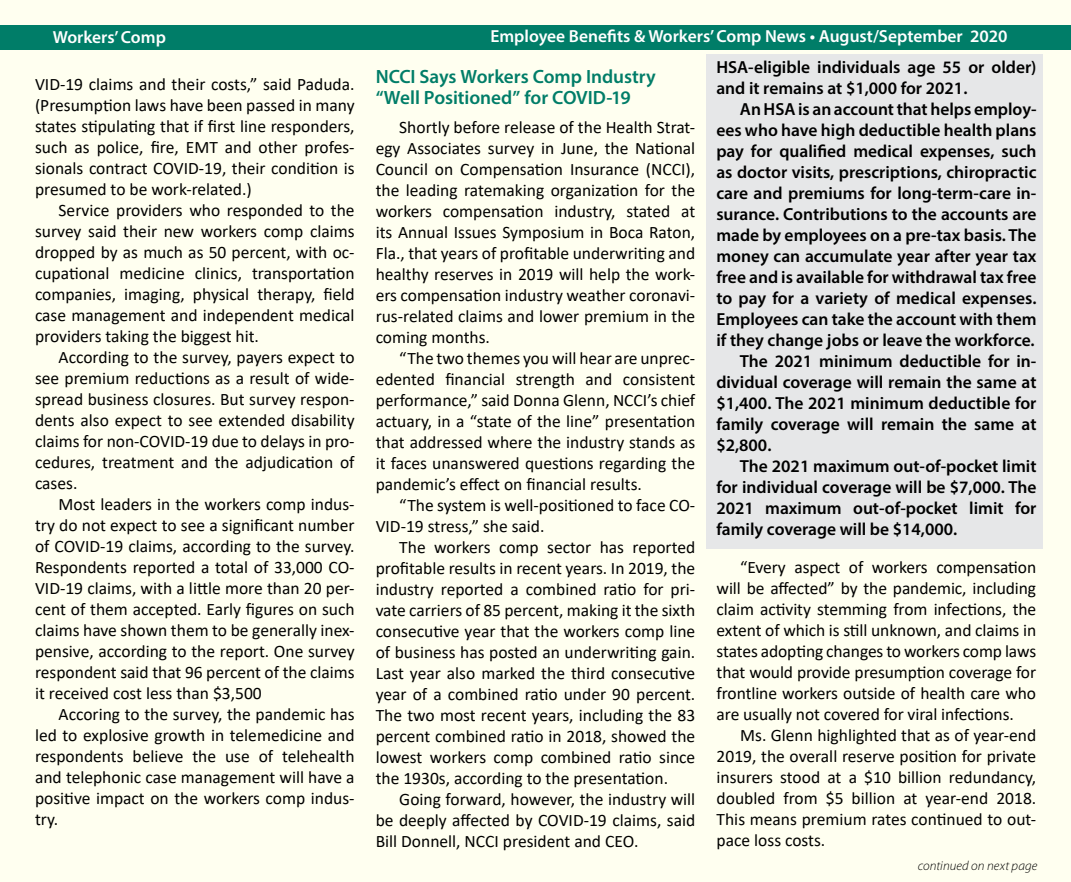
<style>
.page{position:relative;width:1071px;height:882px;background:#fff}
.page>*{position:absolute;margin:0;border:0;box-sizing:border-box;transform-origin:0 0}
.t1{font:600 19.25px/21px "Myriad Pro";letter-spacing:-.005em;color:#007d68}
.t2{font:17.5px/21px "Calibri";color:#000;text-align:justify}
.t3{font:600 17.5px/21px "Myriad Pro";color:#000}
.t4{font:600 17.5px "Myriad Pro";color:#fff}
.t5{font:italic 300 13.12px "Myriad Pro";letter-spacing:.01em;color:#000}
</style>
<div class="page">
<div style="left:1px;top:1px;width:1070px;height:881px;background:#fffff0"></div>
<div style="left:0;top:25px;width:1071px;height:24px;background:#007d68"></div>
<div style="left:707px;top:54px;width:336px;height:495px;background:#e6e7e8"></div>
<p class="t4" style="left:53px;top:26px;width:115px">Workers’ Comp</p>
<p class="t2" style="left:35px;top:74px;width:321px">VID-19 claims and their costs,” said Paduda. (Presumption laws have been passed in many states stipulating that if first line responders, such as police, fire, EMT and other profes&shy;sionals contract COVID-19, their condition is presumed to be work-related.)</p>
<p class="t2" style="left:35px;top:200px;width:321px;text-indent:24px">Service providers who responded to the survey said their new workers comp claims dropped by as much as 50 percent, with oc&shy;cupational medicine clinics, transportation companies, imaging, physical therapy, field case management and independent medical providers taking the biggest hit.</p>
<p class="t2" style="left:35px;top:347px;width:321px;text-indent:24px">According to the survey, payers expect to see premium reductions as a result of wide&shy;spread business closures. But survey respon&shy;dents also expect to see extended disability claims for non-COVID-19 due to delays in pro&shy;cedures, treatment and the adjudication of cases.</p>
<p class="t2" style="left:35px;top:494px;width:321px;text-indent:24px">Most leaders in the workers comp indus&shy;try do not expect to see a significant number of COVID-19 claims, according to the survey.<br>Respondents reported a total of 33,000 CO-VID-19 claims, with a little more than 20 per&shy;cent of them accepted. Early figures on such claims have shown them to be generally inex&shy;pensive, according to the report. One survey respondent said that 96 percent of the claims it received cost less than $3,500</p>
<p class="t2" style="left:35px;top:704px;width:321px;text-indent:24px">Accoring to the survey, the pandemic has led to explosive growth in telemedicine and respondents believe the use of telehealth and telephonic case management will have a positive impact on the workers comp indus&shy;try.</p>
<p class="t4" style="left:490px;top:25px;width:519px">Employee Benefits &amp; Workers’ Comp News • August/September 2020</p>
<p class="t1" style="left:376px;top:65px;width:282px">NCCI Says Workers Comp Industry “Well Positioned” for COVID-19</p>
<p class="t2" style="left:376px;top:116px;width:321px;text-indent:24px">Shortly before release of the Health Strat&shy;egy Associates survey in June, the National Council on Compensation Insurance (NCCI), the leading ratemaking organization for the workers compensation industry, stated at its Annual Issues Symposium in Boca Raton, Fla., that years of profitable underwriting and healthy reserves in 2019 will help the work&shy;ers compensation industry weather coronavi&shy;rus-related claims and lower premium in the coming months.</p>
<p class="t2" style="left:376px;top:347px;width:321px;text-indent:24px">“The two themes you will hear are unprec&shy;edented financial strength and consistent performance,” said Donna Glenn, NCCI’s chief actuary, in a “state of the line” presentation that addressed where the industry stands as it faces unanswered questions regarding the pandemic’s effect on financial results.</p>
<p class="t2" style="left:376px;top:494px;width:321px;text-indent:24px">“The system is well-positioned to face CO-<br>VID-19 stress,” she said.</p>
<p class="t2" style="left:376px;top:536px;width:321px;text-indent:24px">The workers comp sector has reported profitable results in recent years. In 2019, the industry reported a combined ratio for pri&shy;vate carriers of 85 percent, making it the sixth consecutive year that the workers comp line of business has posted an underwriting gain.<br>Last year also marked the third consecutive year of a combined ratio under 90 percent.<br>The two most recent years, including the 83 percent combined ratio in 2018, showed the lowest workers comp combined ratio since the 1930s, according to the presentation.</p>
<p class="t2" style="left:376px;top:788px;width:321px;text-indent:24px">Going forward, however, the industry will be deeply affected by COVID-19 claims, said Bill Donnell, NCCI president and CEO.</p>
<p class="t3" style="left:716px;top:56px;width:322px">HSA-eligible individuals age 55 or older) and it remains at $1,000 for 2021.</p>
<p class="t3" style="left:740px;top:98px;width:298px">An HSA is an account that helps employ-</p>
<p class="t3" style="left:716px;top:119px;width:322px">ees who have high deductible health plans</p>
<p class="t3" style="left:716px;top:140px;width:322px">pay for qualified medical expenses, such</p>
<p class="t3" style="left:716px;top:161px;width:322px">as doctor visits, prescriptions, chiropractic</p>
<p class="t3" style="left:716px;top:182px;width:322px">care and premiums for long-term-care in-</p>
<p class="t3" style="left:716px;top:203px;width:322px">surance. Contributions to the accounts are</p>
<p class="t3" style="left:716px;top:224px;width:322px">made by employees on a pre-tax basis. The</p>
<p class="t3" style="left:716px;top:245px;width:322px">money can accumulate year after year tax</p>
<p class="t3" style="left:716px;top:266px;width:322px">free and is available for withdrawal tax free</p>
<p class="t3" style="left:716px;top:287px;width:322px">to pay for a variety of medical expenses.</p>
<p class="t3" style="left:716px;top:308px;width:322px">Employees can take the account with them</p>
<p class="t3" style="left:716px;top:329px;width:320px">if they change jobs or leave the workforce.</p>
<p class="t3" style="left:740px;top:350px;width:298px">The 2021 minimum deductible for in-</p>
<p class="t3" style="left:716px;top:371px;width:322px">dividual coverage will remain the same at</p>
<p class="t3" style="left:716px;top:392px;width:322px">$1,400. The 2021 minimum deductible for</p>
<p class="t3" style="left:716px;top:413px;width:322px">family coverage will remain the same at</p>
<p class="t3" style="left:716px;top:434px;width:57px">$2,800.</p>
<p class="t3" style="left:740px;top:455px;width:298px">The 2021 maximum out-of-pocket limit</p>
<p class="t3" style="left:716px;top:476px;width:322px">for individual coverage will be $7,000. The</p>
<p class="t3" style="left:716px;top:497px;width:322px">2021 maximum out-of-pocket limit for</p>
<p class="t3" style="left:716px;top:518px;width:243px">family coverage will be $14,000.</p>
<p class="t2" style="left:717px;top:556px;width:321px;text-indent:24px">“Every aspect of workers compensation will be affected” by the pandemic, including claim activity stemming from infections, the extent of which is still unknown, and claims in states adopting changes to workers comp laws that would provide presumption coverage for frontline workers outside of health care who are usually not covered for viral infections.</p>
<p class="t2" style="left:717px;top:724px;width:321px;text-indent:24px">Ms. Glenn highlighted that as of year-end 2019, the overall reserve position for private insurers stood at a $10 billion redundancy, doubled from $5 billion at year-end 2018.<br>This means premium rates continued to out&shy;pace loss costs.</p>
<p class="t5" style="left:918px;top:858px;width:121px">continued on next page</p>
</div>
